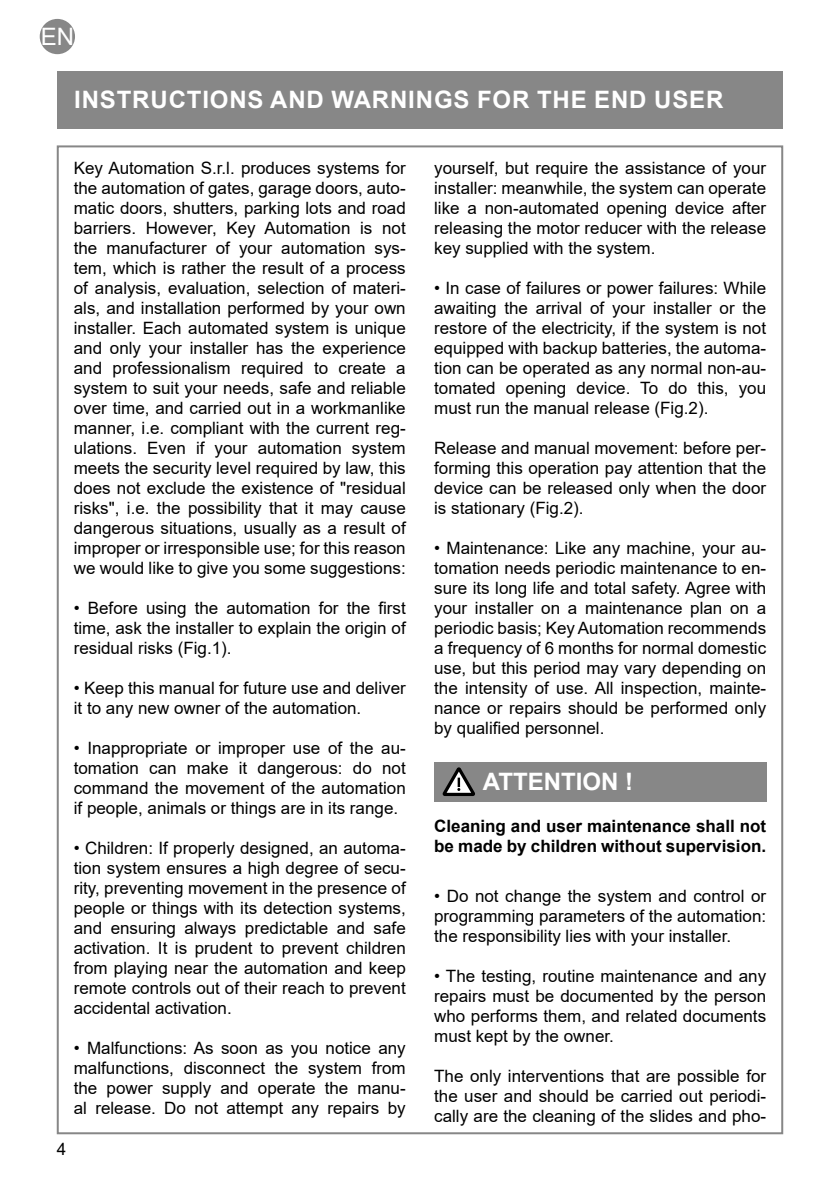
<style>
.page{position:relative;width:840px;height:1191px;background:#fff}
.page>*{position:absolute;margin:0;border:0;box-sizing:border-box;transform-origin:0 0}
.t1{font:700 24px "Arial";letter-spacing:.035em;color:#fff}
.t2{font:700 24px "Arial";color:#fff}
.t3{font:24px "Arial";color:#fff}
.t4{font:17px/20px "Arial";color:#000;text-align:justify}
.t5{font:700 17px/20px "Arial";color:#000}
</style>
<div class="page">
<div style="left:57px;top:71px;width:725px;height:58px;background:#878787"></div>
<div style="left:40px;top:19px;width:35px;height:35px;background:#878787;border-radius:50%"></div>
<div style="left:434px;top:762px;width:331px;height:39px;background:#878787"></div>
<svg style="left:442px;top:767px;width:33px;height:29px"></svg>
<h1 class="t3" style="left:41px;top:20px;width:35px">EN</h1>
<h1 class="t1" style="left:74px;top:82px;width:650px">INSTRUCTIONS AND WARNINGS FOR THE END USER</h1>
<p class="t4" style="left:74px;top:158px;width:333px">Key Automation S.r.l. produces systems for the automation of gates, garage doors, auto&shy;matic doors, shutters, parking lots and road barriers. However, Key Automation is not the manufacturer of your automation sys&shy;tem, which is rather the result of a process of analysis, evaluation, selection of materi&shy;als, and installation performed by your own installer. Each automated system is unique and only your installer has the experience and professionalism required to create a system to suit your needs, safe and reliable over time, and carried out in a workmanlike manner, i.e. compliant with the current reg&shy;ulations. Even if your automation system meets the security level required by law, this does not exclude the existence of "residual risks", i.e. the possibility that it may cause dangerous situations, usually as a result of improper or irresponsible use; for this reason we would like to give you some suggestions:</p>
<p class="t4" style="left:74px;top:598px;width:333px">• Before using the automation for the first time, ask the installer to explain the origin of residual risks (Fig.1).</p>
<p class="t4" style="left:74px;top:678px;width:333px">• Keep this manual for future use and deliver it to any new owner of the automation.</p>
<p class="t4" style="left:74px;top:738px;width:333px">• Inappropriate or improper use of the au&shy;tomation can make it dangerous: do not command the movement of the automation if people, animals or things are in its range.</p>
<p class="t4" style="left:74px;top:838px;width:333px">• Children: If properly designed, an automa&shy;tion system ensures a high degree of secu&shy;rity, preventing movement in the presence of people or things with its detection systems, and ensuring always predictable and safe activation. It is prudent to prevent children from playing near the automation and keep remote controls out of their reach to prevent accidental activation.</p>
<p class="t4" style="left:74px;top:1038px;width:333px">• Malfunctions: As soon as you notice any malfunctions, disconnect the system from the power supply and operate the manu&shy;al release. Do not attempt any repairs by</p>
<p class="t4" style="left:57px;top:1138px;width:11px">4</p>
<p class="t4" style="left:434px;top:158px;width:333px">yourself, but require the assistance of your installer: meanwhile, the system can operate like a non-automated opening device after releasing the motor reducer with the release key supplied with the system.</p>
<p class="t4" style="left:434px;top:278px;width:333px">• In case of failures or power failures: While awaiting the arrival of your installer or the restore of the electricity, if the system is not equipped with backup batteries, the automa&shy;tion can be operated as any normal non-au&shy;tomated opening device. To do this, you must run the manual release (Fig.2).</p>
<p class="t4" style="left:434px;top:438px;width:333px">Release and manual movement: before per&shy;forming this operation pay attention that the device can be released only when the door is stationary (Fig.2).</p>
<p class="t4" style="left:434px;top:538px;width:333px">• Maintenance: Like any machine, your au&shy;tomation needs periodic maintenance to en&shy;sure its long life and total safety. Agree with your installer on a maintenance plan on a periodic basis; Key Automation recommends a frequency of 6 months for normal domestic use, but this period may vary depending on the intensity of use. All inspection, mainte&shy;nance or repairs should be performed only by qualified personnel.</p>
<h1 class="t2" style="left:482px;top:764px;width:152px">ATTENTION !</h1>
<p class="t5" style="left:434px;top:816px;width:333px">Cleaning and user maintenance shall not be made by children without supervision.</p>
<p class="t4" style="left:434px;top:885px;width:333px">• Do not change the system and control or programming parameters of the automation: the responsibility lies with your installer.</p>
<p class="t4" style="left:434px;top:965px;width:333px">• The testing, routine maintenance and any repairs must be documented by the person who performs them, and related documents must kept by the owner.</p>
<p class="t4" style="left:434px;top:1065px;width:333px">The only interventions that are possible for the user and should be carried out periodi&shy;cally are the cleaning of the slides and pho-</p>
</div>
